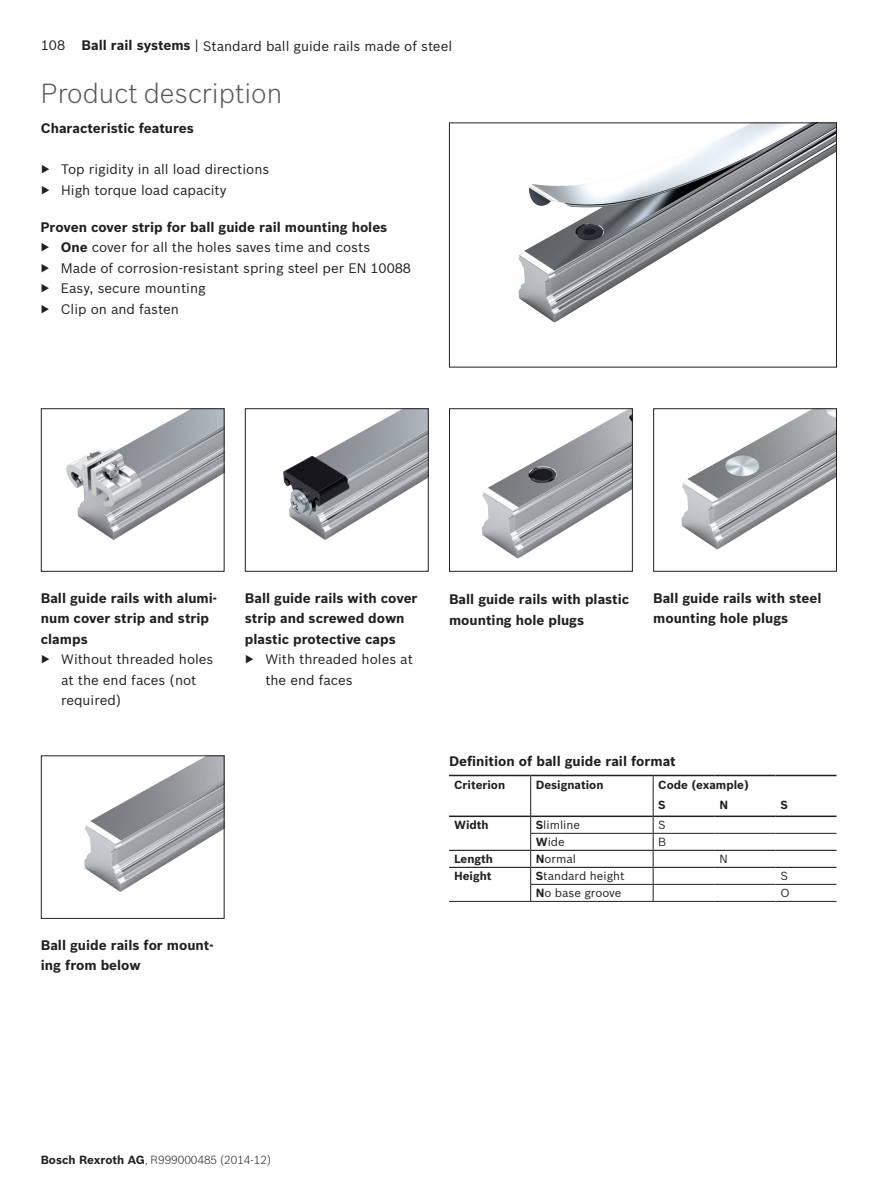
<style>
.page{position:relative;width:893px;height:1191px;background:#fff}
.page>*{position:absolute;margin:0;border:0;box-sizing:border-box;transform-origin:0 0}
.t1{font:300 27px "Bosch Sans";color:#57585a}
.t2{font:13.5px/20.4px "Bosch Sans";color:#231f20}
.t3{font:700 13.5px/20.4px "Bosch Sans";color:#231f20}
.t4{font:700 11.55px/20.4px "Bosch Sans";color:#231f20}
.t5{font:11.55px "Bosch Sans";color:#231f20}
.t6{font:300 11.55px "Bosch Sans";color:#231f20}
.s1{font-weight:700}
</style>
<div class="page">
<img style="left:518px;top:124px;width:317px;height:199px">
<div style="left:449px;top:122px;width:388px;height:245px;border:1px solid #231f20"></div>
<img style="left:66px;top:410px;width:157px;height:130px">
<div style="left:41px;top:408px;width:184px;height:163px;border:1px solid #231f20"></div>
<img style="left:283px;top:410px;width:144px;height:130px">
<div style="left:245px;top:408px;width:184px;height:163px;border:1px solid #231f20"></div>
<img style="left:482px;top:410px;width:149px;height:149px">
<div style="left:449px;top:408px;width:184px;height:163px;border:1px solid #231f20"></div>
<img style="left:681px;top:410px;width:154px;height:140px">
<div style="left:653px;top:408px;width:184px;height:163px;border:1px solid #231f20"></div>
<img style="left:84px;top:757px;width:139px;height:135px">
<div style="left:41px;top:755px;width:184px;height:163px;border:1px solid #231f20"></div>
<hr style="left:449px;top:901px;width:82px;height:1px;background:#231f20">
<hr style="left:530px;top:833px;width:123px;height:1px;background:#231f20">
<hr style="left:653px;top:833px;width:61px;height:1px;background:#231f20">
<hr style="left:714px;top:833px;width:61px;height:1px;background:#231f20">
<hr style="left:775px;top:833px;width:61px;height:1px;background:#231f20">
<hr style="left:530px;top:884px;width:123px;height:1px;background:#231f20">
<hr style="left:531px;top:901px;width:122px;height:1px;background:#231f20">
<hr style="left:653px;top:884px;width:61px;height:1px;background:#231f20">
<hr style="left:653px;top:901px;width:61px;height:1px;background:#231f20">
<hr style="left:714px;top:884px;width:61px;height:1px;background:#231f20">
<hr style="left:714px;top:901px;width:61px;height:1px;background:#231f20">
<hr style="left:775px;top:884px;width:61px;height:1px;background:#231f20">
<hr style="left:775px;top:901px;width:61px;height:1px;background:#231f20">
<hr style="left:449px;top:774px;width:82px;height:2px;background:#231f20">
<hr style="left:653px;top:815px;width:61px;height:2px;background:#231f20">
<hr style="left:714px;top:815px;width:61px;height:2px;background:#231f20">
<hr style="left:775px;top:815px;width:61px;height:2px;background:#231f20">
<hr style="left:653px;top:774px;width:61px;height:2px;background:#231f20">
<hr style="left:714px;top:774px;width:61px;height:2px;background:#231f20">
<hr style="left:775px;top:774px;width:61px;height:2px;background:#231f20">
<hr style="left:449px;top:815px;width:81px;height:2px;background:#231f20">
<hr style="left:531px;top:774px;width:122px;height:2px;background:#231f20">
<hr style="left:531px;top:815px;width:122px;height:2px;background:#231f20">
<svg style="left:653px;top:776px;width:1px;height:125px"></svg>
<hr style="left:449px;top:849px;width:82px;height:2px;background:#231f20">
<hr style="left:531px;top:849px;width:122px;height:2px;background:#231f20">
<hr style="left:653px;top:849px;width:61px;height:2px;background:#231f20">
<hr style="left:714px;top:849px;width:61px;height:2px;background:#231f20">
<hr style="left:775px;top:849px;width:61px;height:2px;background:#231f20">
<hr style="left:531px;top:866px;width:122px;height:2px;background:#231f20">
<hr style="left:653px;top:866px;width:61px;height:2px;background:#231f20">
<hr style="left:714px;top:866px;width:61px;height:2px;background:#231f20">
<hr style="left:775px;top:866px;width:61px;height:2px;background:#231f20">
<hr style="left:449px;top:866px;width:82px;height:2px;background:#231f20">
<svg style="left:530px;top:776px;width:1px;height:125px"></svg>
<p class="t2" style="left:41px;top:35px;width:413px">108 <span class="s1">Ball rail systems</span> | Standard ball guide rails made of steel</p>
<h1 class="t1" style="left:41px;top:75px;width:243px">Product description</h1>
<p class="t3" style="left:41px;top:117px;width:155px">Characteristic features</p>
<p class="t2" style="left:41px;top:158px;width:230px">▶ Top rigidity in all load directions ▶ High torque load capacity</p>
<p class="t2" style="left:40px;top:216px;width:372px"><span class="s1">Proven cover strip for ball guide rail mounting holes<br></span>▶ <span class="s1">One</span> cover for all the holes saves time and costs<br>▶ Made of corrosion-resistant spring steel per EN 10088 ▶ Easy, secure mounting<br>▶ Clip on and fasten</p>
<p class="t3" style="left:41px;top:587px;width:178px">Ball guide rails with alumi&shy;num cover strip and strip clamps</p>
<p class="t2" style="left:61px;top:648px;width:154px;text-indent:-20px">▶ Without threaded holes at the end faces (not required)</p>
<p class="t3" style="left:245px;top:587px;width:174px">Ball guide rails with cover strip and screwed down plastic protective caps</p>
<p class="t2" style="left:265px;top:648px;width:149px;text-indent:-20px">▶ With threaded holes at the end faces</p>
<p class="t3" style="left:41px;top:934px;width:174px">Ball guide rails for mount&shy;ing from below</p>
<p class="t3" style="left:449px;top:588px;width:182px">Ball guide rails with plastic mounting hole plugs</p>
<p class="t3" style="left:653px;top:587px;width:170px">Ball guide rails with steel mounting hole plugs</p>
<p class="t3" style="left:449px;top:750px;width:228px">Definition of ball guide rail format</p>
<p class="t4" style="left:454px;top:773px;width:53px">Criterion</p>
<p class="t4" style="left:536px;top:773px;width:69px">Designation</p>
<p class="t4" style="left:658px;top:773px;width:92px">Code (example)<br>S</p>
<p class="t4" style="left:719px;top:794px;width:10px">N</p>
<p class="t4" style="left:780px;top:794px;width:9px">S</p>
<p class="t4" style="left:454px;top:813px;width:36px">Width</p>
<p class="t5" style="left:536px;top:816px;width:46px"><span class="s1">S</span>limline</p>
<p class="t5" style="left:658px;top:816px;width:9px">S</p>
<p class="t5" style="left:536px;top:833px;width:31px"><span class="s1">W</span>ide</p>
<p class="t5" style="left:658px;top:833px;width:9px">B</p>
<p class="t4" style="left:454px;top:847px;width:40px">Length</p>
<p class="t5" style="left:536px;top:850px;width:42px"><span class="s1">N</span>ormal</p>
<p class="t5" style="left:719px;top:850px;width:10px">N</p>
<p class="t4" style="left:454px;top:864px;width:39px">Height</p>
<p class="t5" style="left:536px;top:867px;width:90px"><span class="s1">S</span>tandard height</p>
<p class="t5" style="left:780px;top:867px;width:9px">S</p>
<p class="t5" style="left:536px;top:884px;width:87px"><span class="s1">N</span>o base groove</p>
<p class="t5" style="left:780px;top:884px;width:11px">O</p>
<p class="t6" style="left:41px;top:1151px;width:232px"><span class="s1">Bosch Rexroth AG</span>, R999000485 (2014-12)</p>
</div>
